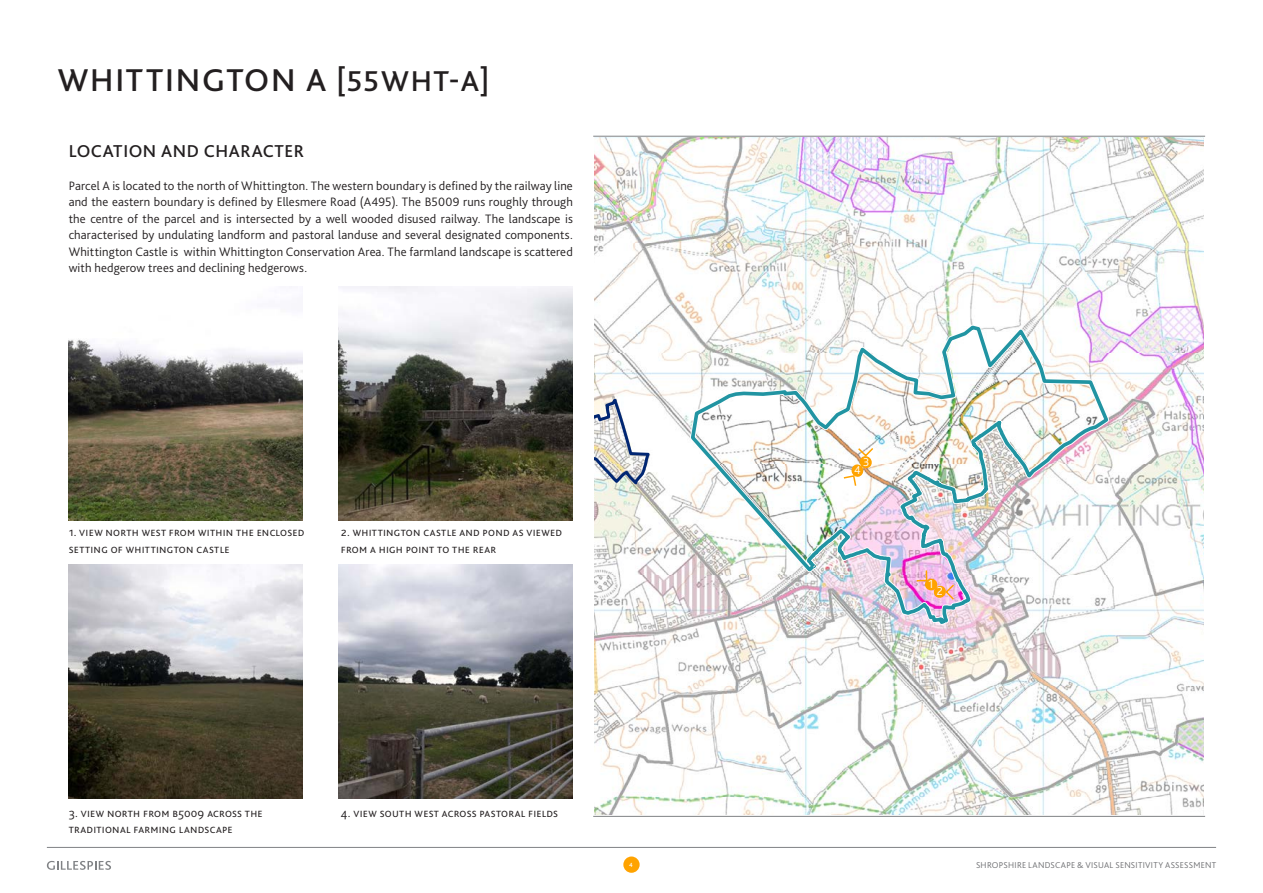
<style>
.page{position:relative;width:1263px;height:893px;background:#fff}
.page>*{position:absolute;margin:0;border:0;box-sizing:border-box;transform-origin:0 0}
.t1{font:500 33px "Bliss 2";letter-spacing:.05em;color:#231f20}
.t2{font:500 18px "Bliss 2";letter-spacing:.03em;color:#231f20}
.Body_Copy{font:300 12.75px/16.5px "Bliss 2";letter-spacing:.015em;color:#231f20}
.t3{font:300 12px "Bliss 2";color:#fff}
.t4{font:300 8.85px "Bliss 2";letter-spacing:.025em;color:#6c6d70}
.t5{font:500 6.3px "Bliss 2";color:#fff}
.s1{font-size:30px}
</style>
<div class="page">
<div style="left:623px;top:856px;width:17px;height:17px;background:#ffa300;border-radius:50%"></div>
<hr style="left:47px;top:847px;width:1169px;height:1px;background:#808285">
<svg style="left:47px;top:861px;width:64px;height:9px"></svg>
<hr style="left:593px;top:816px;width:612px;height:1px;background:#808285">
<hr style="left:593px;top:136px;width:612px;height:1px;background:#808285">
<img style="left:339px;top:565px;width:234px;height:233px">
<img style="left:68px;top:565px;width:234px;height:233px">
<img style="left:339px;top:287px;width:234px;height:233px">
<img style="left:68px;top:339px;width:234px;height:181px">
<img style="left:595px;top:138px;width:608px;height:677px">
<svg style="left:842px;top:446px;width:33px;height:41px"></svg>
<svg style="left:915px;top:569px;width:41px;height:32px"></svg>
<p class="t1" style="left:58px;top:59px;width:432px">WHITTINGTON A <span class="s1">[55WHT-A]</span></p>
<p class="t2" style="left:69px;top:140px;width:237px">LOCATION AND CHARACTER</p>
<p class="Body_Copy" style="left:69px;top:177px;width:506px">Parcel A is located to the north of Whittington. The western boundary is defined by the railway line and the eastern boundary is defined by Ellesmere Road (A495). The B5009 runs roughly through the centre of the parcel and is intersected by a well wooded disused railway. The landscape is characterised by undulating landform and pastoral landuse and several designated components.<br>Whittington Castle is within Whittington Conservation Area. The farmland landscape is scattered with hedgerow trees and declining hedgerows.</p>
<p class="Body_Copy" style="left:69px;top:524px;width:237px">1. View north west from within the enclosed setting of Whittington Castle</p>
<p class="Body_Copy" style="left:341px;top:524px;width:223px">2. Whittington Castle and pond as viewed from a high point to the rear</p>
<p class="t3" style="left:863px;top:454px;width:8px">3</p>
<p class="t3" style="left:854px;top:463px;width:8px">4</p>
<p class="t3" style="left:928px;top:577px;width:6px">1</p>
<p class="t3" style="left:937px;top:584px;width:8px">2</p>
<p class="Body_Copy" style="left:69px;top:804px;width:196px">3. View north from B5009 across the</p>
<p class="Body_Copy" style="left:341px;top:804px;width:219px">4. View south west across pastoral fields</p>
<p class="Body_Copy" style="left:69px;top:821px;width:165px">traditional farming landscape</p>
<p class="t5" style="left:629px;top:861px;width:5px">4</p>
<p class="t4" style="left:976px;top:859px;width:242px">SHROPSHIRE LANDSCAPE &amp; VISUAL SENSITIVITY ASSESSMENT</p>
</div>
